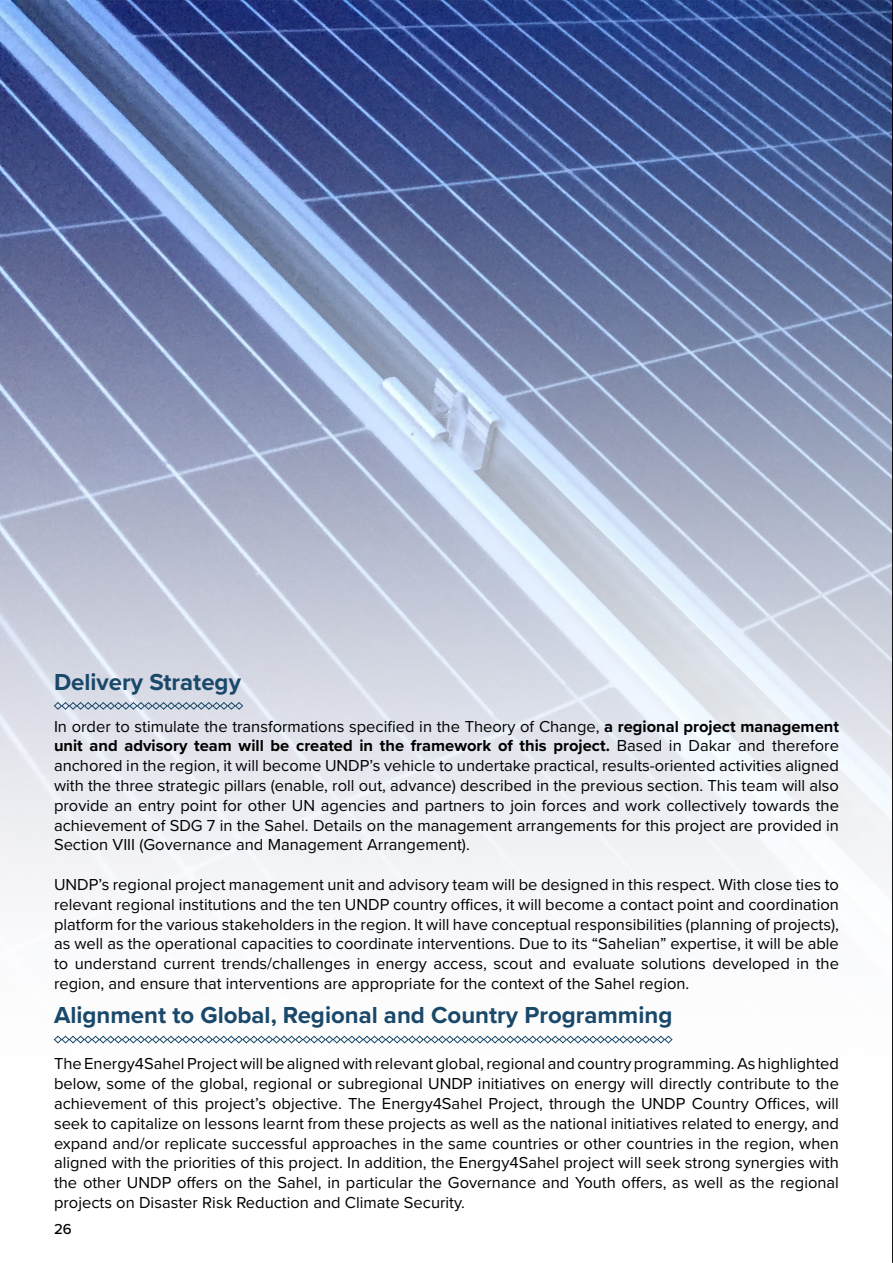
<style>
.page{position:relative;width:893px;height:1263px;background:#fff}
.page>*{position:absolute;margin:0;border:0;box-sizing:border-box;transform-origin:0 0}
.t1{font:700 24px "Proxima Nova";color:#19486a}
.t2{font:16.5px/19.8px "Proxima Nova";color:#000;text-align:justify}
.t3{font:500 15px "Proxima Nova";color:#000}
.s1{font-weight:700}
</style>
<div class="page">
<img style="left:0;top:0;width:892px;height:1040px">
<hr style="left:892px;top:0;width:1px;height:1263px;background:#1d3252">
<hr style="left:892px;top:510px;width:1px;height:586px;background:#19486a">
<svg style="left:54px;top:702px;width:189px;height:8px;background:#9daec0"></svg>
<svg style="left:54px;top:1035px;width:619px;height:9px"></svg>
<h1 class="t1" style="left:54px;top:664px;width:188px">Delivery Strategy</h1>
<p class="t2" style="left:54px;top:715px;width:787px">In order to stimulate the transformations specified in the Theory of Change, <span class="s1">a regional project management unit and advisory team will be created in the framework of this project.</span> Based in Dakar and therefore anchored in the region, it will become UNDP’s vehicle to undertake practical, results-oriented activities aligned with the three strategic pillars (enable, roll out, advance) described in the previous section. This team will also provide an entry point for other UN agencies and partners to join forces and work collectively towards the achievement of SDG 7 in the Sahel. Details on the management arrangements for this project are provided in Section VIII (Governance and Management Arrangement).</p>
<p class="t2" style="left:54px;top:874px;width:786px">UNDP’s regional project management unit and advisory team will be designed in this respect. With close ties to relevant regional institutions and the ten UNDP country offices, it will become a contact point and coordination platform for the various stakeholders in the region. It will have conceptual responsibilities (planning of projects), as well as the operational capacities to coordinate interventions. Due to its “Sahelian” expertise, it will be able to understand current trends/challenges in energy access, scout and evaluate solutions developed in the region, and ensure that interventions are appropriate for the context of the Sahel region.</p>
<h1 class="t1" style="left:54px;top:997px;width:620px">Alignment to Global, Regional and Country Programming</h1>
<p class="t2" style="left:54px;top:1053px;width:786px">The Energy4Sahel Project will be aligned with relevant global, regional and country programming. As highlighted below, some of the global, regional or subregional UNDP initiatives on energy will directly contribute to the achievement of this project’s objective. The Energy4Sahel Project, through the UNDP Country Offices, will seek to capitalize on lessons learnt from these projects as well as the national initiatives related to energy, and expand and/or replicate successful approaches in the same countries or other countries in the region, when aligned with the priorities of this project. In addition, the Energy4Sahel project will seek strong synergies with the other UNDP offers on the Sahel, in particular the Governance and Youth offers, as well as the regional projects on Disaster Risk Reduction and Climate Security.</p>
<p class="t3" style="left:54px;top:1218px;width:19px">26</p>
</div>
